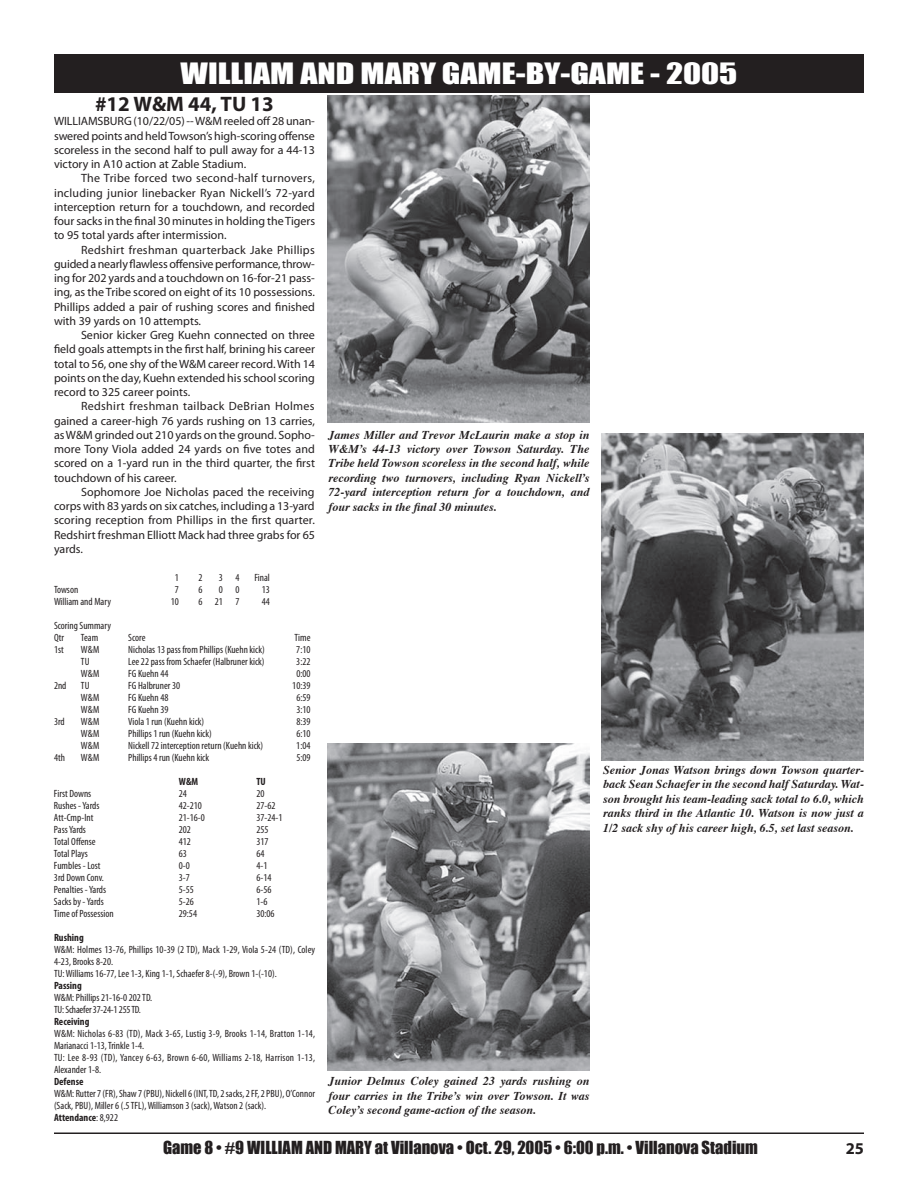
<style>
.page{position:relative;width:918px;height:1188px;background:#fff}
.page>*{position:absolute;margin:0;border:0;box-sizing:border-box;transform-origin:0 0}
.t1{font:27px "Impact";color:#fff;scale:1.25 1}
.t2{font:700 21px "Myriad Pro";color:#231f20}
.t3{font:16.5px "Impact";color:#231f20}
.t4{font:700 16.5px "Myriad";color:#231f20}
.t5{font:12px/14.2px "Myriad Pro";color:#231f20;text-align:justify}
.t6{font:italic 700 12px/14.4px "Times";color:#231f20;text-align:justify}
.t7{font:condensed 10.5px/12px "Myriad Pro";color:#231f20}
.t8{font:700 condensed 10.5px "Myriad Pro";color:#231f20}
.s1{font-weight:700}
</style>
<div class="page">
<hr style="left:54px;top:1132px;width:810px;height:2px;background:#231f20">
<div style="left:54px;top:54px;width:810px;height:39px;background:#231f20"></div>
<img style="left:327px;top:96px;width:262px;height:327px">
<img style="left:602px;top:434px;width:262px;height:326px">
<img style="left:327px;top:744px;width:262px;height:327px">
<h1 class="t1" style="left:181px;top:57px;width:447px">WILLIAM AND MARY GAME-BY-GAME - 2005</h1>
<h2 class="t2" style="left:95px;top:92px;width:180px">#12 W&amp;M 44, TU 13</h2>
<p class="t5" style="left:54px;top:115px;width:263px">WILLIAMSBURG (10/22/05) -- W&amp;M reeled off 28 unan&shy;swered points and held Towson’s high-scoring offense scoreless in the second half to pull away for a 44-13 victory in A10 action at Zable Stadium.</p>
<p class="t5" style="left:54px;top:172px;width:263px;text-indent:27px">The Tribe forced two second-half turnovers, including junior linebacker Ryan Nickell’s 72-yard interception return for a touchdown, and recorded four sacks in the final 30 minutes in holding the Tigers to 95 total yards after intermission.</p>
<p class="t5" style="left:54px;top:243px;width:263px;text-indent:27px">Redshirt freshman quarterback Jake Phillips guided a nearly flawless offensive performance, throw&shy;ing for 202 yards and a touchdown on 16-for-21 pass&shy;ing, as the Tribe scored on eight of its 10 possessions.<br>Phillips added a pair of rushing scores and finished with 39 yards on 10 attempts.</p>
<p class="t5" style="left:54px;top:328px;width:263px;text-indent:27px">Senior kicker Greg Kuehn connected on three field goals attempts in the first half, brining his career total to 56, one shy of the W&amp;M career record. With 14 points on the day, Kuehn extended his school scoring record to 325 career points.</p>
<p class="t5" style="left:54px;top:400px;width:263px;text-indent:27px">Redshirt freshman tailback DeBrian Holmes gained a career-high 76 yards rushing on 13 carries, as W&amp;M grinded out 210 yards on the ground. Sopho&shy;more Tony Viola added 24 yards on five totes and scored on a 1-yard run in the third quarter, the first touchdown of his career.</p>
<p class="t5" style="left:54px;top:485px;width:262px;text-indent:27px">Sophomore Joe Nicholas paced the receiving corps with 83 yards on six catches, including a 13-yard scoring reception from Phillips in the first quarter.<br>Redshirt freshman Elliott Mack had three grabs for 65 yards.</p>
<p class="t7" style="left:175px;top:572px;width:6px">1</p>
<p class="t7" style="left:198px;top:572px;width:6px">2</p>
<p class="t7" style="left:219px;top:572px;width:22px">3 4</p>
<p class="t7" style="left:254px;top:572px;width:17px">Final</p>
<p class="t7" style="left:54px;top:584px;width:26px">Towson</p>
<p class="t7" style="left:175px;top:584px;width:6px">7</p>
<p class="t7" style="left:198px;top:584px;width:6px">6</p>
<p class="t7" style="left:219px;top:584px;width:22px">0 0</p>
<p class="t7" style="left:262px;top:584px;width:10px">13</p>
<p class="t7" style="left:54px;top:596px;width:58px">William and Mary</p>
<p class="t7" style="left:171px;top:596px;width:10px">10</p>
<p class="t7" style="left:198px;top:596px;width:43px">6 21 7</p>
<p class="t7" style="left:262px;top:596px;width:10px">44</p>
<p class="t7" style="left:54px;top:620px;width:58px">Scoring Summary<br>Qtr</p>
<p class="t6" style="left:328px;top:428px;width:262px">James Miller and Trevor McLaurin make a stop in W&amp;Mʼs 44-13 victory over Towson Saturday. The Tribe held Towson scoreless in the second half, while recording two turnovers, including Ryan Nickellʼs 72-yard interception return for a touchdown, and four sacks in the final 30 minutes.</p>
<p class="t7" style="left:81px;top:632px;width:19px">Team</p>
<p class="t7" style="left:128px;top:632px;width:19px">Score</p>
<p class="t7" style="left:295px;top:632px;width:17px">Time</p>
<p class="t7" style="left:54px;top:644px;width:11px">1st</p>
<p class="t7" style="left:81px;top:644px;width:20px">W&amp;M</p>
<p class="t7" style="left:128px;top:644px;width:138px">Nicholas 13 pass from Phillips (Kuehn kick)</p>
<p class="t7" style="left:296px;top:644px;width:16px">7:10</p>
<p class="t7" style="left:81px;top:656px;width:10px">TU</p>
<p class="t7" style="left:128px;top:656px;width:138px">Lee 22 pass from Schaefer (Halbruner kick)</p>
<p class="t7" style="left:296px;top:656px;width:16px">3:22</p>
<p class="t7" style="left:81px;top:668px;width:20px">W&amp;M</p>
<p class="t7" style="left:128px;top:668px;width:42px">FG Kuehn 44</p>
<p class="t7" style="left:296px;top:668px;width:16px">0:00</p>
<p class="t7" style="left:54px;top:680px;width:14px">2nd</p>
<p class="t7" style="left:81px;top:680px;width:10px">TU</p>
<p class="t7" style="left:128px;top:680px;width:53px">FG Halbruner 30</p>
<p class="t7" style="left:292px;top:680px;width:20px">10:39</p>
<p class="t7" style="left:81px;top:692px;width:20px">W&amp;M</p>
<p class="t7" style="left:128px;top:692px;width:42px">FG Kuehn 48</p>
<p class="t7" style="left:296px;top:692px;width:16px">6:59</p>
<p class="t7" style="left:81px;top:704px;width:20px">W&amp;M</p>
<p class="t7" style="left:128px;top:704px;width:42px">FG Kuehn 39</p>
<p class="t7" style="left:296px;top:704px;width:16px">3:10</p>
<p class="t7" style="left:54px;top:716px;width:12px">3rd</p>
<p class="t7" style="left:81px;top:716px;width:20px">W&amp;M</p>
<p class="t7" style="left:128px;top:716px;width:78px">Viola 1 run (Kuehn kick)</p>
<p class="t7" style="left:296px;top:716px;width:16px">8:39</p>
<p class="t7" style="left:81px;top:728px;width:20px">W&amp;M</p>
<p class="t7" style="left:128px;top:728px;width:85px">Phillips 1 run (Kuehn kick)</p>
<p class="t7" style="left:296px;top:728px;width:16px">6:10</p>
<p class="t7" style="left:81px;top:740px;width:20px">W&amp;M</p>
<p class="t7" style="left:128px;top:740px;width:137px">Nickell 72 interception return (Kuehn kick)</p>
<p class="t7" style="left:296px;top:740px;width:16px">1:04</p>
<p class="t7" style="left:54px;top:752px;width:12px">4th</p>
<p class="t7" style="left:81px;top:752px;width:20px">W&amp;M</p>
<p class="t7" style="left:128px;top:752px;width:82px">Phillips 4 run (Kuehn kick</p>
<p class="t7" style="left:296px;top:752px;width:16px">5:09</p>
<p class="t8" style="left:179px;top:776px;width:21px">W&amp;M</p>
<p class="t8" style="left:256px;top:776px;width:11px">TU</p>
<p class="t7" style="left:54px;top:788px;width:39px">First Downs</p>
<p class="t7" style="left:179px;top:788px;width:10px">24</p>
<p class="t7" style="left:256px;top:788px;width:10px">20</p>
<p class="t7" style="left:54px;top:800px;width:47px">Rushes - Yards</p>
<p class="t7" style="left:179px;top:800px;width:25px">42-210</p>
<p class="t7" style="left:256px;top:800px;width:21px">27-62</p>
<p class="t7" style="left:54px;top:812px;width:41px">Att-Cmp-Int</p>
<p class="t7" style="left:179px;top:812px;width:28px">21-16-0</p>
<p class="t7" style="left:257px;top:812px;width:28px">37-24-1</p>
<p class="t7" style="left:54px;top:824px;width:34px">Pass Yards</p>
<p class="t7" style="left:179px;top:824px;width:14px">202</p>
<p class="t7" style="left:256px;top:824px;width:14px">255</p>
<p class="t7" style="left:54px;top:836px;width:43px">Total Offense</p>
<p class="t7" style="left:179px;top:836px;width:14px">412</p>
<p class="t7" style="left:256px;top:836px;width:14px">317</p>
<p class="t7" style="left:54px;top:848px;width:35px">Total Plays</p>
<p class="t7" style="left:179px;top:848px;width:10px">63</p>
<p class="t7" style="left:256px;top:848px;width:10px">64</p>
<p class="t7" style="left:54px;top:860px;width:48px">Fumbles - Lost</p>
<p class="t7" style="left:179px;top:860px;width:13px">0-0</p>
<p class="t7" style="left:256px;top:860px;width:13px">4-1</p>
<p class="t7" style="left:54px;top:872px;width:52px">3rd Down Conv.</p>
<p class="t7" style="left:179px;top:872px;width:13px">3-7</p>
<p class="t7" style="left:256px;top:872px;width:17px">6-14</p>
<p class="t7" style="left:54px;top:884px;width:54px">Penalties - Yards</p>
<p class="t7" style="left:179px;top:884px;width:17px">5-55</p>
<p class="t7" style="left:256px;top:884px;width:17px">6-56</p>
<p class="t7" style="left:54px;top:896px;width:51px">Sacks by - Yards</p>
<p class="t7" style="left:179px;top:896px;width:17px">5-26</p>
<p class="t7" style="left:256px;top:896px;width:13px">1-6</p>
<p class="t7" style="left:54px;top:908px;width:61px">Time of Possession</p>
<p class="t7" style="left:179px;top:908px;width:20px">29:54</p>
<p class="t7" style="left:256px;top:908px;width:20px">30:06</p>
<p class="t8" style="left:54px;top:932px;width:31px">Rushing</p>
<p class="t7" style="left:54px;top:944px;width:263px">W&amp;M: Holmes 13-76, Phillips 10-39 (2 TD), Mack 1-29, Viola 5-24 (TD), Coley<br>4-23, Brooks 8-20.<br>TU: Williams 16-77, Lee 1-3, King 1-1, Schaefer 8-(-9), Brown 1-(-10).</p>
<p class="t8" style="left:54px;top:980px;width:29px">Passing</p>
<p class="t7" style="left:54px;top:992px;width:100px">W&amp;M: Phillips 21-16-0 202 TD.<br>TU: Schaefer 37-24-1 255 TD.</p>
<p class="t8" style="left:54px;top:1016px;width:37px">Receiving</p>
<p class="t7" style="left:54px;top:1028px;width:263px">W&amp;M: Nicholas 6-83 (TD), Mack 3-65, Lustig 3-9, Brooks 1-14, Bratton 1-14, Marianacci 1-13, Trinkle 1-4.<br>TU: Lee 8-93 (TD), Yancey 6-63, Brown 6-60, Williams 2-18, Harrison 1-13, Alexander 1-8.</p>
<p class="t8" style="left:54px;top:1076px;width:31px">Defense</p>
<p class="t7" style="left:54px;top:1088px;width:262px">W&amp;M: Rutter 7 (FR), Shaw 7 (PBU), Nickell 6 (INT, TD, 2 sacks, 2 FF, 2 PBU), O’Connor (Sack, PBU), Miller 6 (.5 TFL), Williamson 3 (sack), Watson 2 (sack).<br><span class="s1">Attendance</span>: 8,922</p>
<p class="t6" style="left:328px;top:1075px;width:262px">Junior Delmus Coley gained 23 yards rushing on four carries in the Tribeʼs win over Towson. It was Coleyʼs second game-action of the season.</p>
<p class="t6" style="left:603px;top:763px;width:262px">Senior Jonas Watson brings down Towson quarter&shy;back Sean Schaefer in the second half Saturday. Wat&shy;son brought his team-leading sack total to 6.0, which ranks third in the Atlantic 10. Watson is now just a 1/2 sack shy of his career high, 6.5, set last season.</p>
<h3 class="t3" style="left:163px;top:1137px;width:596px">Game 8 • #9 WILLIAM AND MARY at Villanova • Oct. 29, 2005 • 6:00 p.m. • Villanova Stadium</h3>
<h3 class="t4" style="left:846px;top:1140px;width:20px">25</h3>
</div>
